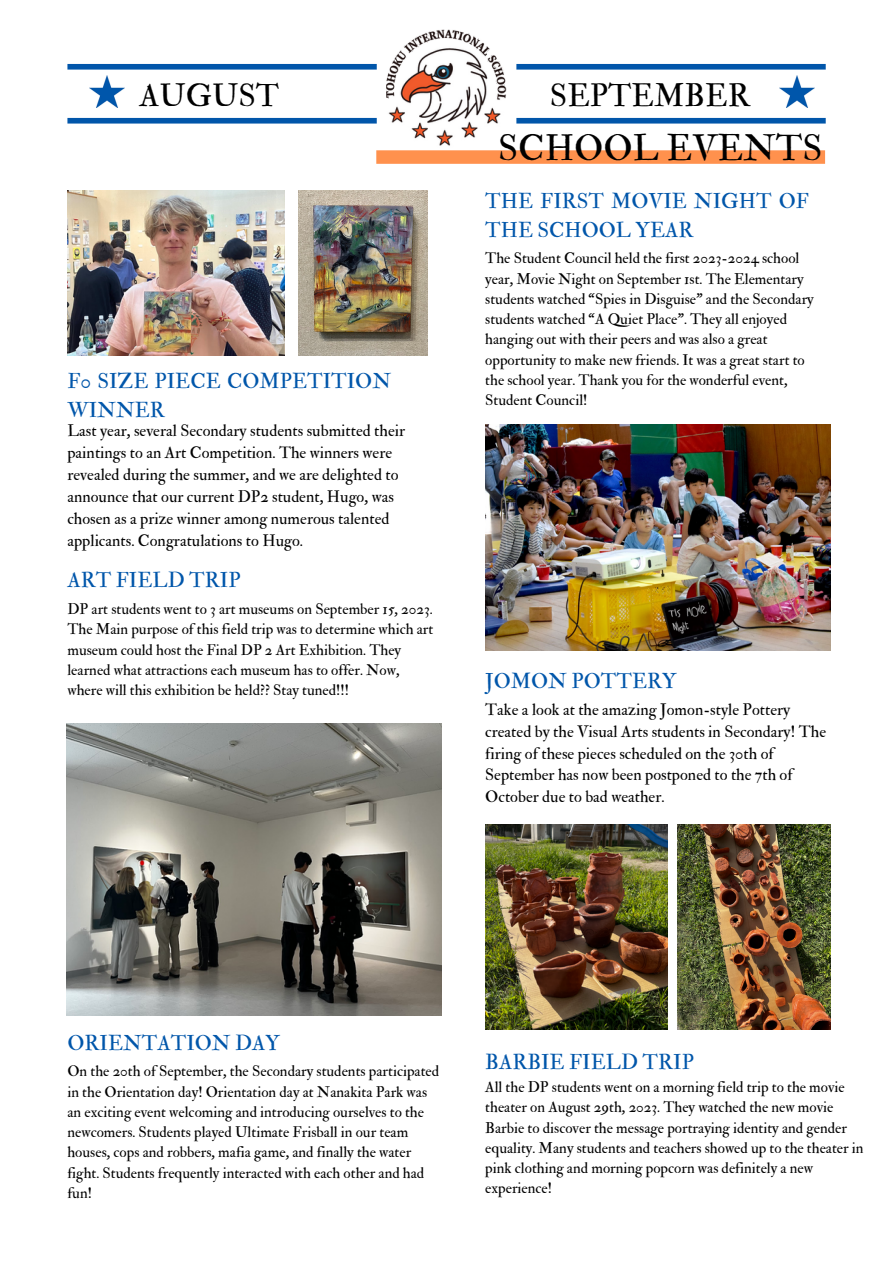
<style>
.page{position:relative;width:893px;height:1264px;background:#fff}
.page>*{position:absolute;margin:0;border:0;box-sizing:border-box;transform-origin:0 0}
.t1{font:36px "IM FELL Double Pica Roman";color:#000}
.t2{font:31.35px "IM FELL Double Pica Roman";color:#000}
.t3{font:21px/29.2px "IM FELL Double Pica Roman";color:#0156aa}
.t4{font:16.2px/21.9px "IM FELL Double Pica Roman";color:#000}
.t5{font:15px/20.2px "IM FELL Double Pica Roman";color:#000}
</style>
<div class="page">
<div style="left:67px;top:64px;width:310px;height:6px;background:#0156aa"></div>
<img style="left:89px;top:75px;width:35px;height:33px">
<img style="left:779px;top:75px;width:35px;height:33px">
<div style="left:67px;top:118px;width:310px;height:5px;background:#0156aa"></div>
<div style="left:516px;top:64px;width:309px;height:6px;background:#0156aa"></div>
<div style="left:516px;top:118px;width:309px;height:5px;background:#0156aa"></div>
<img style="left:386px;top:30px;width:120px;height:116px">
<div style="left:376px;top:150px;width:449px;height:14px;background:#ff914d"></div>
<img style="left:66px;top:724px;width:375px;height:291px">
<img style="left:485px;top:425px;width:345px;height:226px">
<img style="left:485px;top:825px;width:182px;height:204px">
<img style="left:677px;top:825px;width:153px;height:204px">
<img style="left:67px;top:191px;width:217px;height:164px">
<img style="left:298px;top:191px;width:129px;height:164px">
<p class="t2" style="left:140px;top:76px;width:141px">AUGUST</p>
<p class="t2" style="left:550px;top:76px;width:202px">SEPTEMBER</p>
<p class="t1" style="left:498px;top:127px;width:325px">SCHOOL EVENTS</p>
<p class="t3" style="left:67px;top:367px;width:325px">F0 SIZE PIECE COMPETITION<br>WINNER</p>
<p class="t4" style="left:67px;top:420px;width:339px">Last year, several Secondary students submitted their paintings to an Art Competition. The winners were revealed during the summer, and we are delighted to announce that our current DP2 student, Hugo, was chosen as a prize winner among numerous talented applicants. Congratulations to Hugo.</p>
<p class="t3" style="left:67px;top:566px;width:175px">ART FIELD TRIP</p>
<p class="t5" style="left:67px;top:599px;width:367px">DP art students went to 3 art museums on September 15, 2023.<br>The Main purpose of this field trip was to determine which art museum could host the Final DP 2 Art Exhibition. They learned what attractions each museum has to offer. Now, where will this exhibition be held?? Stay tuned!!!</p>
<p class="t3" style="left:485px;top:186px;width:325px">THE FIRST MOVIE NIGHT OF<br>THE SCHOOL YEAR</p>
<p class="t5" style="left:485px;top:248px;width:330px">The Student Council held the first 2023-2024 school year, Movie Night on September 1st. The Elementary students watched “Spies in Disguise” and the Secondary students watched “A Quiet Place”. They all enjoyed hanging out with their peers and was also a great opportunity to make new friends. It was a great start to the school year. Thank you for the wonderful event, Student Council!</p>
<p class="t3" style="left:485px;top:667px;width:193px">JOMON POTTERY</p>
<p class="t4" style="left:485px;top:698px;width:342px">Take a look at the amazing Jomon-style Pottery created by the Visual Arts students in Secondary! The firing of these pieces scheduled on the 30th of September has now been postponed to the 7th of October due to bad weather.</p>
<p class="t3" style="left:67px;top:1028px;width:214px">ORIENTATION DAY</p>
<p class="t5" style="left:67px;top:1061px;width:373px">On the 20th of September, the Secondary students participated in the Orientation day! Orientation day at Nanakita Park was an exciting event welcoming and introducing ourselves to the newcomers. Students played Ultimate Frisball in our team houses, cops and robbers, mafia game, and finally the water fight. Students frequently interacted with each other and had fun!</p>
<p class="t3" style="left:485px;top:1047px;width:210px">BARBIE FIELD TRIP</p>
<p class="t5" style="left:485px;top:1077px;width:380px">All the DP students went on a morning field trip to the movie theater on August 29th, 2023. They watched the new movie Barbie to discover the message portraying identity and gender equality. Many students and teachers showed up to the theater in pink clothing and morning popcorn was definitely a new experience!</p>
</div>
